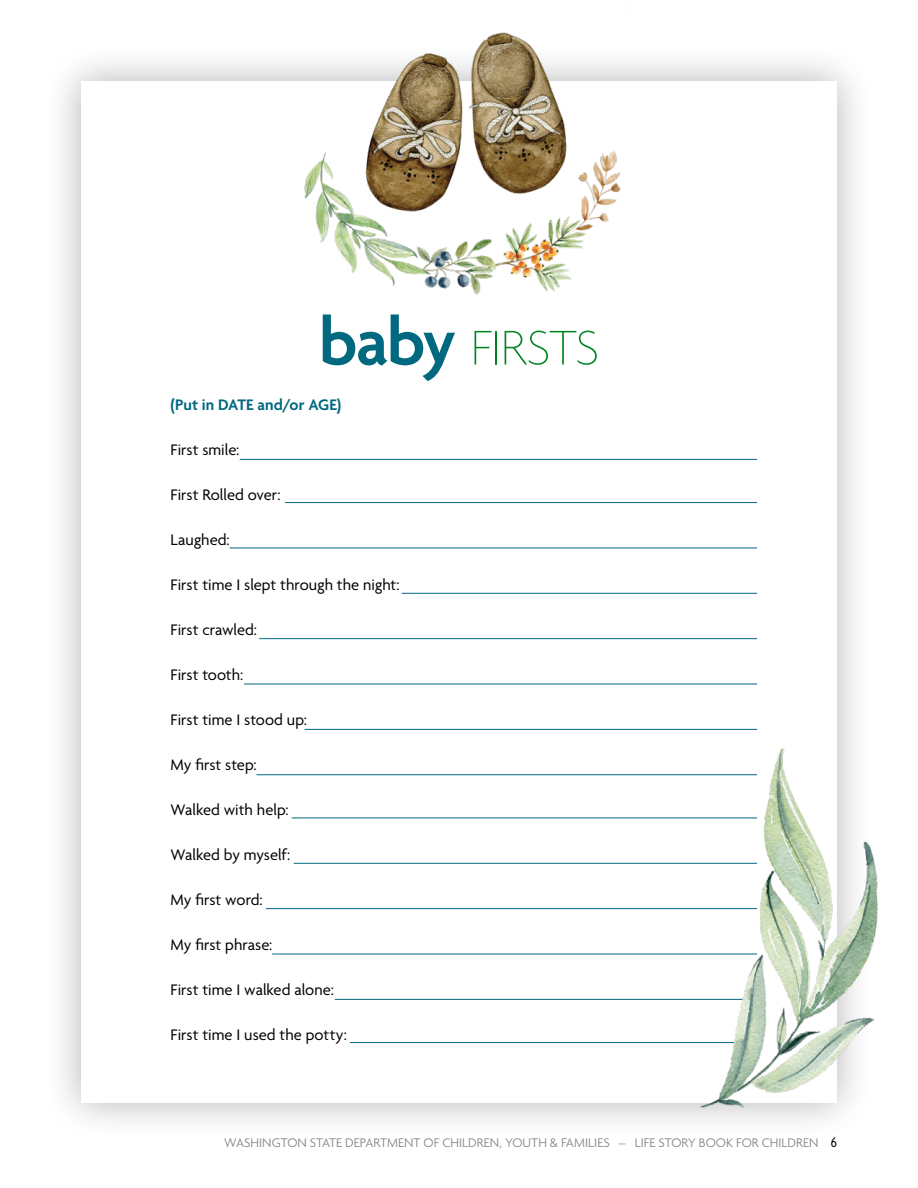
<style>
.page{position:relative;width:918px;height:1188px;background:#fff}
.page>*{position:absolute;margin:0;border:0;box-sizing:border-box;transform-origin:0 0}
.t1{font:100 52.65px "Agenda";letter-spacing:-.02em;color:#008522}
.t2{font:16.5px "Agenda";color:#000}
.t3{font:600 16.5px "Agenda";letter-spacing:.005em;color:#00687f}
.t4{font:300 13.5px "Agenda";letter-spacing:.005em;color:#808285}
.s1{font-weight:600;font-size:70.2px;color:#00687f}
.s2{font-weight:400;font-stretch:condensed;font-size:15px;color:#000}
</style>
<div class="page">
<div style="left:43px;top:43px;width:832px;height:1097px;background:#000;opacity:.3"></div>
<div style="left:81px;top:81px;width:756px;height:1021px;background:#fff"></div>
<img style="left:294px;top:32px;width:342px;height:263px">
<hr style="left:402px;top:593px;width:355px;height:1px;background:#00687f">
<hr style="left:259px;top:638px;width:498px;height:1px;background:#00687f">
<hr style="left:244px;top:684px;width:513px;height:1px;background:#00687f">
<hr style="left:305px;top:729px;width:452px;height:1px;background:#00687f">
<hr style="left:256px;top:774px;width:501px;height:1px;background:#00687f">
<hr style="left:292px;top:818px;width:465px;height:1px;background:#00687f">
<hr style="left:294px;top:863px;width:463px;height:1px;background:#00687f">
<hr style="left:266px;top:908px;width:491px;height:1px;background:#00687f">
<hr style="left:272px;top:954px;width:485px;height:1px;background:#00687f">
<hr style="left:335px;top:999px;width:422px;height:1px;background:#00687f">
<hr style="left:350px;top:1042px;width:407px;height:1px;background:#00687f">
<hr style="left:240px;top:459px;width:517px;height:1px;background:#00687f">
<hr style="left:230px;top:548px;width:527px;height:1px;background:#00687f">
<hr style="left:285px;top:502px;width:472px;height:1px;background:#00687f">
<img style="left:693px;top:734px;width:185px;height:386px">
<h1 class="t1" style="left:319px;top:319px;width:282px"><span class="s1">baby</span> FIRSTS</h1>
<p class="t3" style="left:171px;top:396px;width:172px">(Put in DATE and/or AGE)</p>
<p class="t2" style="left:171px;top:441px;width:70px">First smile:</p>
<p class="t2" style="left:171px;top:486px;width:111px">First Rolled over:</p>
<p class="t2" style="left:171px;top:531px;width:61px">Laughed:</p>
<p class="t2" style="left:171px;top:576px;width:231px">First time I slept through the night:</p>
<p class="t2" style="left:171px;top:621px;width:88px">First crawled:</p>
<p class="t2" style="left:171px;top:666px;width:74px">First tooth:</p>
<p class="t2" style="left:171px;top:711px;width:138px">First time I stood up:</p>
<p class="t2" style="left:171px;top:756px;width:87px">My first step:</p>
<p class="t2" style="left:171px;top:801px;width:120px">Walked with help:</p>
<p class="t2" style="left:171px;top:846px;width:121px">Walked by myself:</p>
<p class="t2" style="left:171px;top:891px;width:94px">My first word:</p>
<p class="t2" style="left:171px;top:936px;width:103px">My first phrase:</p>
<p class="t2" style="left:171px;top:981px;width:165px">First time I walked alone:</p>
<p class="t2" style="left:171px;top:1026px;width:178px">First time I used the potty:</p>
<p class="t4" style="left:224px;top:1135px;width:614px">WASHINGTON STATE DEPARTMENT OF CHILDREN, YOUTH &amp; FAMILIES – LIFE STORY BOOK FOR CHILDREN <span class="s2">6</span></p>
</div>
